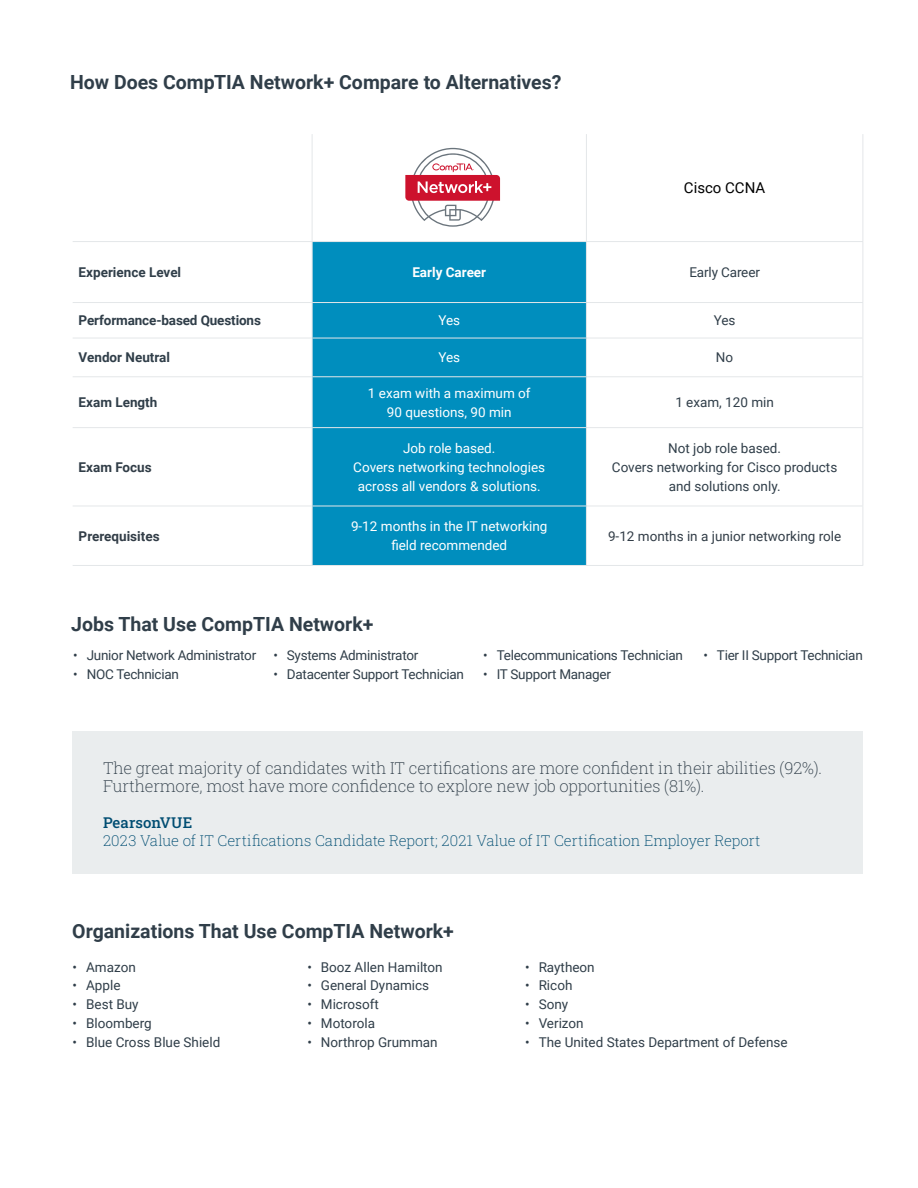
<style>
.page{position:relative;width:918px;height:1188px;background:#fff}
.page>*{position:absolute;margin:0;border:0;box-sizing:border-box;transform-origin:0 0}
.t1{font:700 19.5px "Roboto";color:#303e49}
.t2{font:200 16.5px/18.8px "Roboto Slab";letter-spacing:-.01em;color:#303e49}
.t3{font:200 15px "Roboto Slab";letter-spacing:-.005em;color:#004d72}
.t4{font:500 15px "Roboto Slab";letter-spacing:.005em;color:#004d72}
.t5{font:15px "Roboto";color:#000}
.t6{font:13.5px/18.8px "Roboto";color:#303e49;text-align:center}
.t7{font:13.5px "Roboto";letter-spacing:-.02em;color:#303e49}
.t8{font:13.5px/18.8px "Roboto";color:#fff;text-align:center}
.t9{font:700 13.5px "Roboto";color:#303e49}
.t10{font:13.5px "Roboto";color:#323d47}
.t11{font:700 13.5px "Roboto";color:#323d47}
.t12{font:700 13.5px "Roboto";color:#fff}
.t13{font:700 13.5px "Roboto";color:#313d47}
</style>
<div class="page">
<div style="left:72px;top:731px;width:791px;height:143px;background:#eaedee"></div>
<div style="left:313px;top:242px;width:273px;height:323px;background:#008ebe"></div>
<hr style="left:312px;top:134px;width:1px;height:107px;background:#e4e7e9">
<hr style="left:586px;top:134px;width:1px;height:107px;background:#e4e7e9">
<hr style="left:862px;top:134px;width:1px;height:107px;background:#e4e7e9">
<hr style="left:73px;top:241px;width:239px;height:1px;background:#e4e7e9">
<hr style="left:312px;top:241px;width:274px;height:1px;background:#e4e7e9">
<hr style="left:312px;top:242px;width:1px;height:60px;background:#e4e7e9">
<hr style="left:586px;top:241px;width:277px;height:1px;background:#e4e7e9">
<hr style="left:586px;top:242px;width:1px;height:60px;background:#e4e7e9">
<hr style="left:862px;top:242px;width:1px;height:60px;background:#e4e7e9">
<hr style="left:73px;top:302px;width:239px;height:1px;background:#e4e7e9">
<hr style="left:312px;top:302px;width:274px;height:1px;background:#e4e7e9">
<hr style="left:312px;top:303px;width:1px;height:35px;background:#e4e7e9">
<hr style="left:586px;top:302px;width:277px;height:1px;background:#e4e7e9">
<hr style="left:586px;top:303px;width:1px;height:35px;background:#e4e7e9">
<hr style="left:862px;top:303px;width:1px;height:35px;background:#e4e7e9">
<hr style="left:73px;top:338px;width:239px;height:1px;background:#e4e7e9">
<hr style="left:312px;top:338px;width:274px;height:1px;background:#e4e7e9">
<hr style="left:312px;top:338px;width:1px;height:38px;background:#e4e7e9">
<hr style="left:586px;top:338px;width:277px;height:1px;background:#e4e7e9">
<hr style="left:586px;top:338px;width:1px;height:38px;background:#e4e7e9">
<hr style="left:862px;top:338px;width:1px;height:38px;background:#e4e7e9">
<hr style="left:73px;top:376px;width:239px;height:1px;background:#e4e7e9">
<hr style="left:312px;top:376px;width:274px;height:1px;background:#e4e7e9">
<hr style="left:312px;top:377px;width:1px;height:50px;background:#e4e7e9">
<hr style="left:586px;top:376px;width:277px;height:1px;background:#e4e7e9">
<hr style="left:586px;top:377px;width:1px;height:50px;background:#e4e7e9">
<hr style="left:862px;top:377px;width:1px;height:50px;background:#e4e7e9">
<hr style="left:73px;top:427px;width:239px;height:1px;background:#e4e7e9">
<hr style="left:312px;top:427px;width:274px;height:1px;background:#e4e7e9">
<hr style="left:312px;top:428px;width:1px;height:78px;background:#e4e7e9">
<hr style="left:586px;top:427px;width:277px;height:1px;background:#e4e7e9">
<hr style="left:586px;top:428px;width:1px;height:78px;background:#e4e7e9">
<hr style="left:862px;top:428px;width:1px;height:78px;background:#e4e7e9">
<hr style="left:73px;top:506px;width:239px;height:1px;background:#e4e7e9">
<hr style="left:312px;top:506px;width:274px;height:1px;background:#e4e7e9">
<hr style="left:312px;top:506px;width:1px;height:59px;background:#e4e7e9">
<hr style="left:586px;top:506px;width:277px;height:1px;background:#e4e7e9">
<hr style="left:586px;top:506px;width:1px;height:59px;background:#e4e7e9">
<hr style="left:862px;top:506px;width:1px;height:59px;background:#e4e7e9">
<hr style="left:73px;top:565px;width:239px;height:1px;background:#e4e7e9">
<hr style="left:312px;top:565px;width:274px;height:1px;background:#e4e7e9">
<hr style="left:586px;top:565px;width:277px;height:1px;background:#e4e7e9">
<svg style="left:405px;top:148px;width:95px;height:79px"></svg>
<h1 class="t1" style="left:70px;top:68px;width:493px">How Does CompTIA Network+ Compare to Alternatives?</h1>
<p class="t5" style="left:684px;top:178px;width:83px">Cisco CCNA</p>
<p class="t9" style="left:79px;top:263px;width:104px">Experience Level</p>
<p class="t12" style="left:412px;top:263px;width:75px">Early Career</p>
<p class="t6" style="left:689px;top:262px;width:72px">Early Career</p>
<p class="t9" style="left:79px;top:311px;width:184px">Performance-based Questions</p>
<p class="t8" style="left:438px;top:311px;width:23px">Yes</p>
<p class="t6" style="left:714px;top:311px;width:23px">Yes</p>
<p class="t9" style="left:79px;top:348px;width:93px">Vendor Neutral</p>
<p class="t8" style="left:438px;top:348px;width:23px">Yes</p>
<p class="t6" style="left:716px;top:348px;width:19px">No</p>
<p class="t9" style="left:79px;top:393px;width:80px">Exam Length</p>
<p class="t8" style="left:368px;top:383px;width:164px">1 exam with a maximum of<br>90 questions, 90 min</p>
<p class="t6" style="left:675px;top:393px;width:100px">1 exam, 120 min</p>
<p class="t13" style="left:79px;top:458px;width:75px">Exam Focus</p>
<p class="t8" style="left:353px;top:438px;width:193px">Job role based.<br>Covers networking technologies across all vendors &amp; solutions.</p>
<p class="t6" style="left:612px;top:438px;width:227px">Not job role based.<br>Covers networking for Cisco products and solutions only.</p>
<p class="t11" style="left:79px;top:527px;width:82px">Prerequisites</p>
<p class="t8" style="left:351px;top:517px;width:198px">9-12 months in the IT networking field recommended</p>
<p class="t10" style="left:608px;top:527px;width:235px">9-12 months in a junior networking role</p>
<h1 class="t1" style="left:71px;top:611px;width:304px">Jobs That Use CompTIA Network+</h1>
<p class="t7" style="left:73px;top:646px;width:185px">• Junior Network Administrator</p>
<p class="t7" style="left:73px;top:665px;width:107px">• NOC Technician</p>
<p class="t7" style="left:273px;top:646px;width:146px">• Systems Administrator</p>
<p class="t7" style="left:273px;top:665px;width:192px">• Datacenter Support Technician</p>
<p class="t7" style="left:483px;top:646px;width:201px">• Telecommunications Technician</p>
<p class="t7" style="left:483px;top:665px;width:129px">• IT Support Manager</p>
<p class="t7" style="left:703px;top:646px;width:161px">• Tier II Support Technician</p>
<p class="t2" style="left:103px;top:758px;width:721px">The great majority of candidates with IT certifications are more confident in their abilities (92%).<br>Furthermore, most have more confidence to explore new job opportunities (81%).</p>
<p class="t4" style="left:103px;top:813px;width:91px">PearsonVUE</p>
<p class="t3" style="left:103px;top:831px;width:659px">2023 Value of IT Certifications Candidate Report; 2021 Value of IT Certification Employer Report</p>
<h1 class="t1" style="left:72px;top:918px;width:383px">Organizations That Use CompTIA Network+</h1>
<p class="t6" style="left:73px;top:957px;width:65px">• Amazon</p>
<p class="t6" style="left:73px;top:976px;width:49px">• Apple</p>
<p class="t6" style="left:73px;top:994px;width:68px">• Best Buy</p>
<p class="t6" style="left:73px;top:1013px;width:81px">• Bloomberg</p>
<p class="t6" style="left:73px;top:1032px;width:149px">• Blue Cross Blue Shield</p>
<p class="t6" style="left:307px;top:957px;width:137px">• Booz Allen Hamilton</p>
<p class="t6" style="left:307px;top:976px;width:123px">• General Dynamics</p>
<p class="t6" style="left:307px;top:994px;width:73px">• Microsoft</p>
<p class="t6" style="left:307px;top:1013px;width:69px">• Motorola</p>
<p class="t6" style="left:307px;top:1032px;width:132px">• Northrop Grumman</p>
<p class="t6" style="left:525px;top:957px;width:71px">• Raytheon</p>
<p class="t6" style="left:525px;top:976px;width:49px">• Ricoh</p>
<p class="t6" style="left:525px;top:994px;width:45px">• Sony</p>
<p class="t6" style="left:525px;top:1013px;width:60px">• Verizon</p>
<p class="t6" style="left:525px;top:1032px;width:264px">• The United States Department of Defense</p>
</div>
